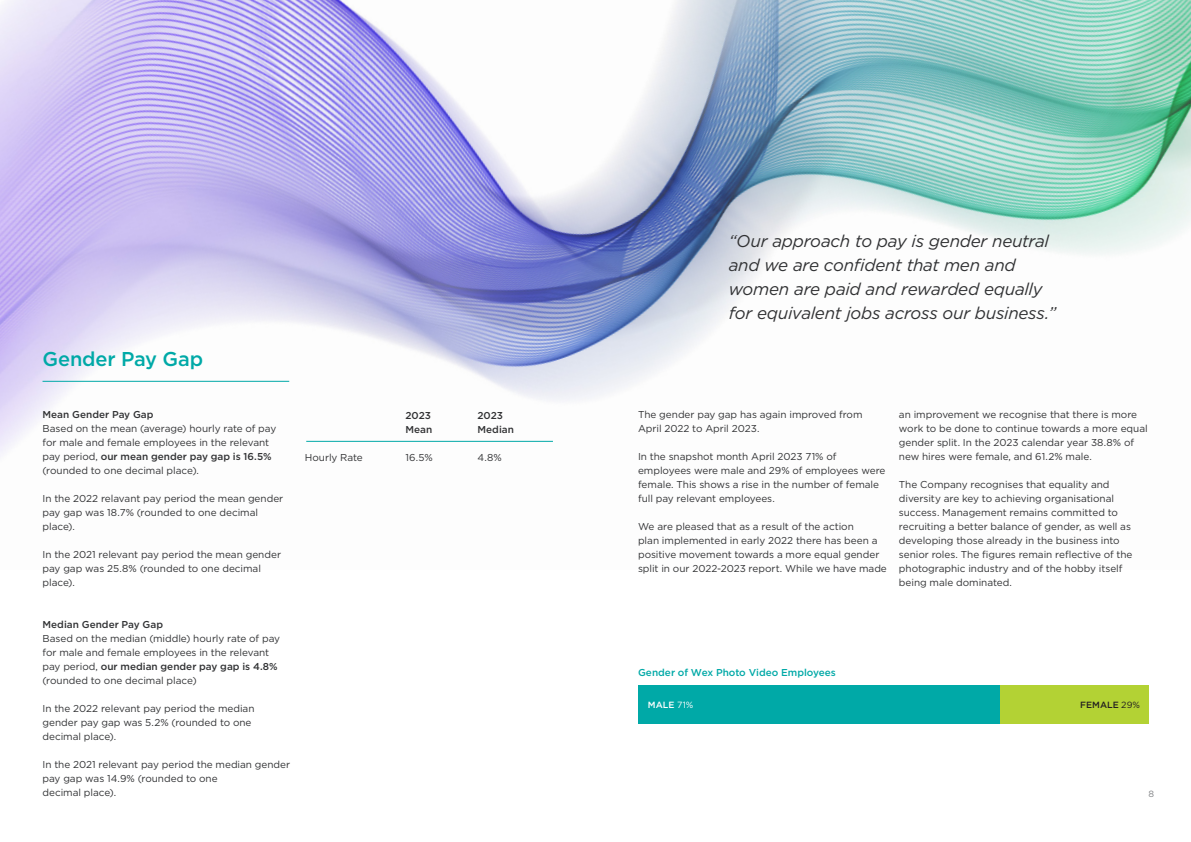
<style>
.page{position:relative;width:1191px;height:842px;background:#fff}
.page>*{position:absolute;margin:0;border:0;box-sizing:border-box;transform-origin:0 0}
.t1{font:500 20px "Gotham";letter-spacing:-.01em;color:#00a9a7}
.t2{font:italic 17px/24px "Gotham";letter-spacing:-.015em;color:#313234}
.t3{font:10px/14px "Gotham";letter-spacing:-.005em;color:#313234}
.t4{font:500 10px "Gotham";color:#313234}
.t5{font:500 10px "Gotham";color:#00a9a7}
.t6{font:500 9px "Gotham";letter-spacing:.005em;color:#231f20}
.t7{font:500 9px "Gotham";color:#fff}
.t8{font:9px "Gotham";color:#808285}
.s1{font-weight:500}
.s2{font-weight:400}
</style>
<div class="page">
<img style="left:0;top:0;width:1191px;height:453px">
<hr style="left:43px;top:381px;width:246px;height:1px;background:#00a9a7">
<div style="left:638px;top:685px;width:362px;height:39px;background:#00a9a7"></div>
<div style="left:1000px;top:685px;width:148px;height:39px;background:#b3d234"></div>
<hr style="left:306px;top:441px;width:247px;height:1px;background:#00a9a7">
<p class="t1" style="left:43px;top:346px;width:162px">Gender Pay Gap</p>
<p class="t4" style="left:43px;top:408px;width:113px">Mean Gender Pay Gap</p>
<p class="t3" style="left:43px;top:421px;width:235px">Based on the mean (average) hourly rate of pay for male and female employees in the relevant pay period, <span class="s1">our mean gender pay gap is 16.5% </span>(rounded to one decimal place).</p>
<p class="t3" style="left:43px;top:491px;width:242px">In the 2022 relavant pay period the mean gender pay gap was 18.7% (rounded to one decimal place).</p>
<p class="t3" style="left:43px;top:547px;width:240px">In the 2021 relevant pay period the mean gender pay gap was 25.8% (rounded to one decimal place).</p>
<p class="t4" style="left:43px;top:618px;width:122px">Median Gender Pay Gap</p>
<p class="t3" style="left:43px;top:631px;width:239px">Based on the median (middle) hourly rate of pay for male and female employees in the relevant pay period, <span class="s1">our median gender pay gap is 4.8% </span>(rounded to one decimal place)</p>
<p class="t3" style="left:43px;top:701px;width:213px">In the 2022 relevant pay period the median gender pay gap was 5.2% (rounded to one decimal place).</p>
<p class="t3" style="left:43px;top:757px;width:249px">In the 2021 relevant pay period the median gender pay gap was 14.9% (rounded to one</p>
<p class="t3" style="left:43px;top:785px;width:75px">decimal place).</p>
<p class="t3" style="left:305px;top:450px;width:59px">Hourly Rate</p>
<p class="t4" style="left:405px;top:409px;width:27px">2023</p>
<p class="t4" style="left:477px;top:409px;width:27px">2023</p>
<p class="t4" style="left:405px;top:423px;width:28px">Mean</p>
<p class="t4" style="left:477px;top:423px;width:38px">Median</p>
<p class="t3" style="left:405px;top:450px;width:29px">16.5%</p>
<p class="t3" style="left:477px;top:450px;width:26px">4.8%</p>
<p class="t2" style="left:729px;top:228px;width:329px">“Our approach to pay is gender neutral and we are confident that men and women are paid and rewarded equally for equivalent jobs across our business.”</p>
<p class="t3" style="left:638px;top:407px;width:226px">The gender pay gap has again improved from<br>April 2022 to April 2023.</p>
<p class="t3" style="left:638px;top:449px;width:249px">In the snapshot month April 2023 71% of employees were male and 29% of employees were female. This shows a rise in the number of female full pay relevant employees.</p>
<p class="t3" style="left:638px;top:519px;width:250px">We are pleased that as a result of the action<br>plan implemented in early 2022 there has been a positive movement towards a more equal gender split in our 2022-2023 report. While we have made</p>
<p class="t3" style="left:899px;top:407px;width:250px">an improvement we recognise that there is more work to be done to continue towards a more equal gender split. In the 2023 calendar year 38.8% of new hires were female, and 61.2% male.</p>
<p class="t3" style="left:899px;top:477px;width:235px">The Company recognises that equality and diversity are key to achieving organisational success. Management remains committed to recruiting a better balance of gender, as well as developing those already in the business into senior roles. The figures remain reflective of the photographic industry and of the hobby itself being male dominated.</p>
<p class="t5" style="left:638px;top:666px;width:199px">Gender of Wex Photo Video Employees</p>
<p class="t7" style="left:648px;top:699px;width:47px">MALE <span class="s2">71%</span></p>
<p class="t6" style="left:1080px;top:699px;width:61px">FEMALE <span class="s2">29%</span></p>
<p class="t8" style="left:1148px;top:788px;width:7px">8</p>
</div>
